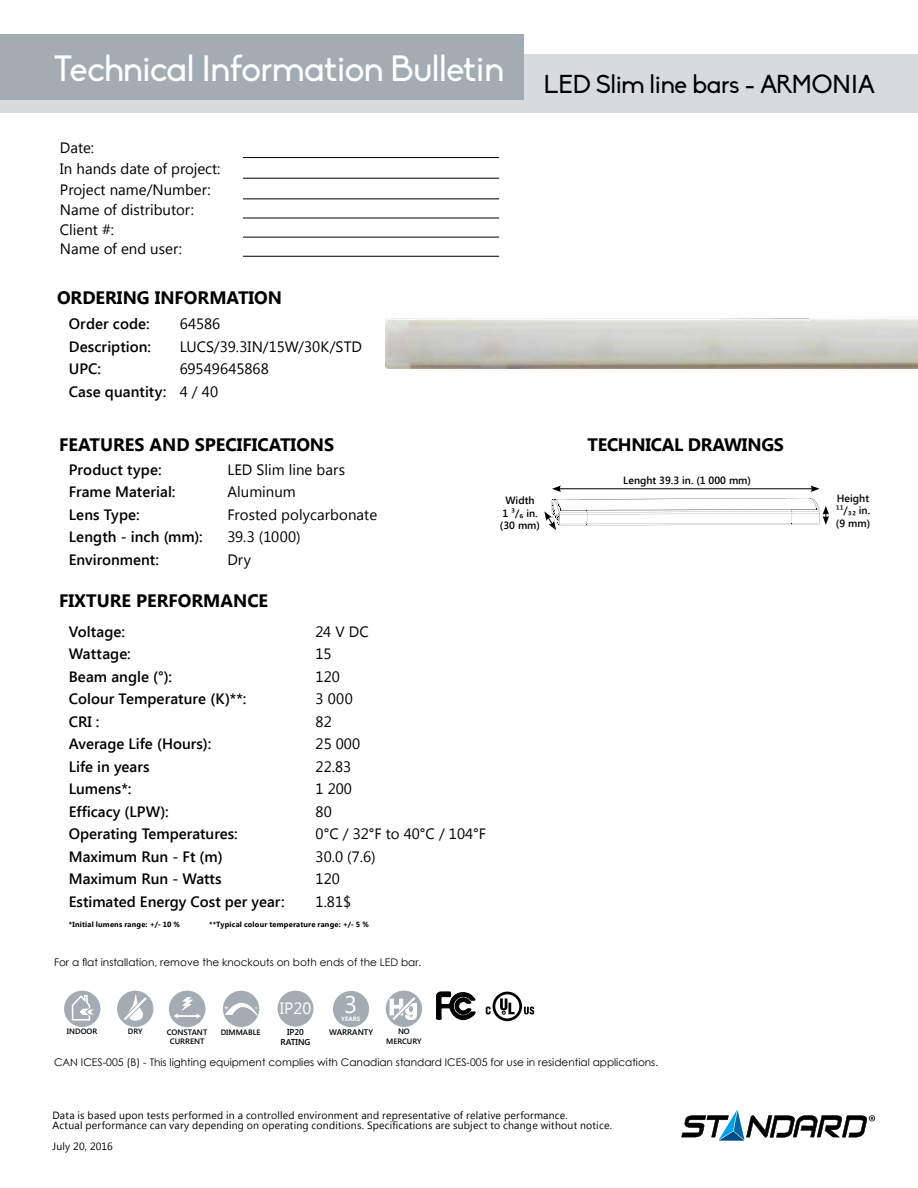
<style>
.page{position:relative;width:918px;height:1188px;background:#fff}
.page>*{position:absolute;margin:0;border:0;box-sizing:border-box;transform-origin:0 0}
.t1{font:36px "Biko";letter-spacing:-.015em;color:#fff}
.t2{font:24.3px "Segoe UI";color:#fff}
.t3{font:700 22.05px "Arial";color:#fff}
.t4{font:700 18px "Segoe UI";color:#000}
.t5{font:16.5px "Segoe UI";color:#fff}
.t6{font:600 15px "Segoe UI";color:#000}
.t7{font:15px/20.7px "Segoe UI";color:#000}
.t8{font:10.5px/10.5px "Segoe UI";letter-spacing:.02em;color:#000}
.t9{font:10.5px "Century Gothic";color:#000}
.t10{font:600 10.5px/12.6px "Segoe UI";color:#000}
.t11{font:600 8.55px/10.2px "Segoe UI";color:#000;text-align:center}
.t12{font:600 8.1px "Segoe UI";color:#000}
.t13{font:600 7.8px/9.3px "Segoe UI";color:#000;text-align:center}
.t14{font:700 7.5px "Segoe UI";letter-spacing:.025em;color:#000}
.t15{font:700 6.3px "Segoe UI";color:#fcfafc}
</style>
<div class="page">
<div style="left:0;top:55px;width:918px;height:58px;background:#d8dbde"></div>
<div style="left:0;top:35px;width:524px;height:65px;background:#a4acb3"></div>
<svg style="left:681px;top:1110px;width:194px;height:31px"></svg>
<hr style="left:243px;top:157px;width:256px;height:1px;background:#000">
<hr style="left:243px;top:178px;width:256px;height:1px;background:#000">
<hr style="left:243px;top:199px;width:256px;height:1px;background:#000">
<hr style="left:243px;top:256px;width:256px;height:1px;background:#000">
<hr style="left:243px;top:218px;width:256px;height:1px;background:#000">
<hr style="left:243px;top:237px;width:256px;height:1px;background:#000">
<svg style="left:486px;top:992px;width:48px;height:29px"></svg>
<svg style="left:436px;top:992px;width:39px;height:28px"></svg>
<div style="left:64px;top:991px;width:36px;height:36px;background:#a4acb3;border-radius:50%"></div>
<svg style="left:71px;top:994px;width:26px;height:27px"></svg>
<div style="left:117px;top:991px;width:36px;height:36px;background:#a4acb3;border-radius:50%"></div>
<svg style="left:122px;top:996px;width:25px;height:26px"></svg>
<div style="left:223px;top:991px;width:36px;height:36px;background:#a4acb3;border-radius:50%"></div>
<div style="left:278px;top:991px;width:35px;height:36px;background:#a4acb3;border-radius:50%"></div>
<div style="left:333px;top:991px;width:36px;height:36px;background:#a4acb3;border-radius:50%"></div>
<div style="left:386px;top:991px;width:36px;height:36px;background:#a4acb3;border-radius:50%"></div>
<svg style="left:389px;top:996px;width:28px;height:25px"></svg>
<div style="left:169px;top:991px;width:36px;height:36px;background:#a4acb3;border-radius:50%"></div>
<svg style="left:174px;top:997px;width:27px;height:22px"></svg>
<hr style="left:559px;top:489px;width:254px;height:1px;background:#000">
<svg style="left:552px;top:486px;width:9px;height:6px"></svg>
<svg style="left:811px;top:486px;width:9px;height:6px"></svg>
<svg style="left:544px;top:498px;width:285px;height:32px"></svg>
<img style="left:385px;top:313px;width:533px;height:55px">
<svg style="left:225px;top:991px;width:32px;height:24px"></svg>
<h1 class="t1" style="left:54px;top:48px;width:823px">Technical Information Bulletin <sub>LED</sub> <sub>Slim</sub> <sub>line</sub> <sub>bars</sub> <sub>-</sub> <sub>ARMONIA</sub></h1>
<p class="t7" style="left:60px;top:137px;width:162px">Date:<br>In hands date of project:<br>Project name/Number:<br>Name of distributor:</p>
<p class="t7" style="left:60px;top:219px;width:124px;line-height:19.2px">Client #:<br>Name of end user:</p>
<p class="t4" style="left:57px;top:284px;width:227px">ORDERING INFORMATION</p>
<p class="t6" style="left:69px;top:314px;width:82px">Order code:</p>
<p class="t7" style="left:180px;top:313px;width:42px">64586</p>
<p class="t6" style="left:69px;top:336px;width:84px">Description:</p>
<p class="t7" style="left:180px;top:336px;width:184px">LUCS/39.3IN/15W/30K/STD</p>
<p class="t6" style="left:69px;top:359px;width:34px">UPC:</p>
<p class="t7" style="left:180px;top:358px;width:91px">69549645868</p>
<p class="t6" style="left:69px;top:381px;width:99px">Case quantity:</p>
<p class="t7" style="left:180px;top:381px;width:40px">4 / 40</p>
<p class="t4" style="left:59px;top:431px;width:277px">FEATURES AND SPECIFICATIONS</p>
<p class="t4" style="left:587px;top:431px;width:198px">TECHNICAL DRAWINGS</p>
<p class="t6" style="left:69px;top:459px;width:94px">Product type:</p>
<p class="t7" style="left:227px;top:458px;width:119px">LED Slim line bars</p>
<p class="t6" style="left:69px;top:481px;width:108px">Frame Material:</p>
<p class="t7" style="left:227px;top:481px;width:70px">Aluminum</p>
<p class="t6" style="left:69px;top:504px;width:72px">Lens Type:</p>
<p class="t7" style="left:227px;top:503px;width:151px">Frosted polycarbonate</p>
<p class="t6" style="left:69px;top:526px;width:135px">Length - inch (mm):</p>
<p class="t7" style="left:227px;top:526px;width:75px">39.3 (1000)</p>
<p class="t6" style="left:69px;top:549px;width:92px">Environment:</p>
<p class="t7" style="left:227px;top:548px;width:25px">Dry</p>
<p class="t4" style="left:59px;top:588px;width:211px">FIXTURE PERFORMANCE</p>
<p class="t6" style="left:69px;top:621px;width:58px">Voltage:</p>
<p class="t7" style="left:316px;top:621px;width:55px">24 V DC</p>
<p class="t6" style="left:69px;top:644px;width:64px">Wattage:</p>
<p class="t7" style="left:316px;top:643px;width:17px">15</p>
<p class="t6" style="left:69px;top:666px;width:105px">Beam angle (°):</p>
<p class="t7" style="left:316px;top:665px;width:26px">120</p>
<p class="t6" style="left:69px;top:689px;width:179px">Colour Temperature (K)**:</p>
<p class="t7" style="left:316px;top:688px;width:39px">3 000</p>
<p class="t6" style="left:69px;top:711px;width:32px">CRI :</p>
<p class="t7" style="left:316px;top:710px;width:18px">82</p>
<p class="t6" style="left:69px;top:734px;width:144px">Average Life (Hours):</p>
<p class="t7" style="left:316px;top:733px;width:46px">25 000</p>
<p class="t6" style="left:69px;top:756px;width:82px">Life in years</p>
<p class="t7" style="left:316px;top:755px;width:37px">22.83</p>
<p class="t6" style="left:69px;top:779px;width:64px">Lumens*:</p>
<p class="t7" style="left:316px;top:778px;width:38px">1 200</p>
<p class="t6" style="left:69px;top:801px;width:102px">Efficacy (LPW):</p>
<p class="t7" style="left:316px;top:800px;width:18px">80</p>
<p class="t6" style="left:69px;top:824px;width:171px">Operating Temperatures:</p>
<p class="t7" style="left:316px;top:823px;width:172px">0°C / 32°F to 40°C / 104°F</p>
<p class="t6" style="left:69px;top:846px;width:156px">Maximum Run - Ft (m)</p>
<p class="t7" style="left:316px;top:845px;width:62px">30.0 (7.6)</p>
<p class="t6" style="left:69px;top:869px;width:154px">Maximum Run - Watts</p>
<p class="t7" style="left:316px;top:868px;width:26px">120</p>
<p class="t6" style="left:69px;top:891px;width:217px">Estimated Energy Cost per year:</p>
<p class="t7" style="left:316px;top:890px;width:37px">1.81$</p>
<p class="t14" style="left:69px;top:919px;width:113px">*Initial lumens range: +/- 10 %</p>
<p class="t14" style="left:209px;top:919px;width:161px">**Typical colour temperature range: +/- 5 %</p>
<p class="t9" style="left:54px;top:955px;width:369px">For a flat installation, remove the knockouts on both ends of the LED bar.</p>
<p class="t13" style="left:67px;top:1027px;width:32px">INDOOR</p>
<p class="t13" style="left:128px;top:1026px;width:16px">DRY</p>
<p class="t13" style="left:221px;top:1027px;width:41px">DIMMABLE</p>
<p class="t13" style="left:167px;top:1027px;width:42px">CONSTANT<br>CURRENT</p>
<p class="t5" style="left:280px;top:997px;width:33px">IP20</p>
<p class="t11" style="left:280px;top:1026px;width:32px">IP20<br>RATING</p>
<h2 class="t2" style="left:344px;top:988px;width:15px">3</h2>
<h3 class="t3" style="left:389px;top:992px;width:31px">Hg</h3>
<p class="t13" style="left:386px;top:1026px;width:37px">NO<br>MERCURY</p>
<p class="t15" style="left:341px;top:1014px;width:21px">YEARS</p>
<p class="t12" style="left:329px;top:1026px;width:46px">WARRANTY</p>
<p class="t10" style="left:506px;top:493px;width:31px">Width</p>
<p class="t10" style="left:500px;top:506px;width:42px">1 ³/₆ in. (30 mm)</p>
<p class="t10" style="left:623px;top:473px;width:129px">Lenght 39.3 in. (1 000 mm)</p>
<p class="t9" style="left:54px;top:1055px;width:606px">CAN ICES-005 (B) - This lighting equipment complies with Canadian standard ICES-005 for use in residential applications.</p>
<p class="t8" style="left:52px;top:1109px;width:561px">Data is based upon tests performed in a controlled environment and representative of relative performance.<br>Actual performance can vary depending on operating conditions. Specifications are subject to change without notice.</p>
<p class="t8" style="left:52px;top:1141px;width:62px">July 20, 2016</p>
<p class="t10" style="left:837px;top:491px;width:34px">Height</p>
<p class="t10" style="left:836px;top:504px;width:36px">¹¹/₃₂ in. (9 mm)</p>
</div>
